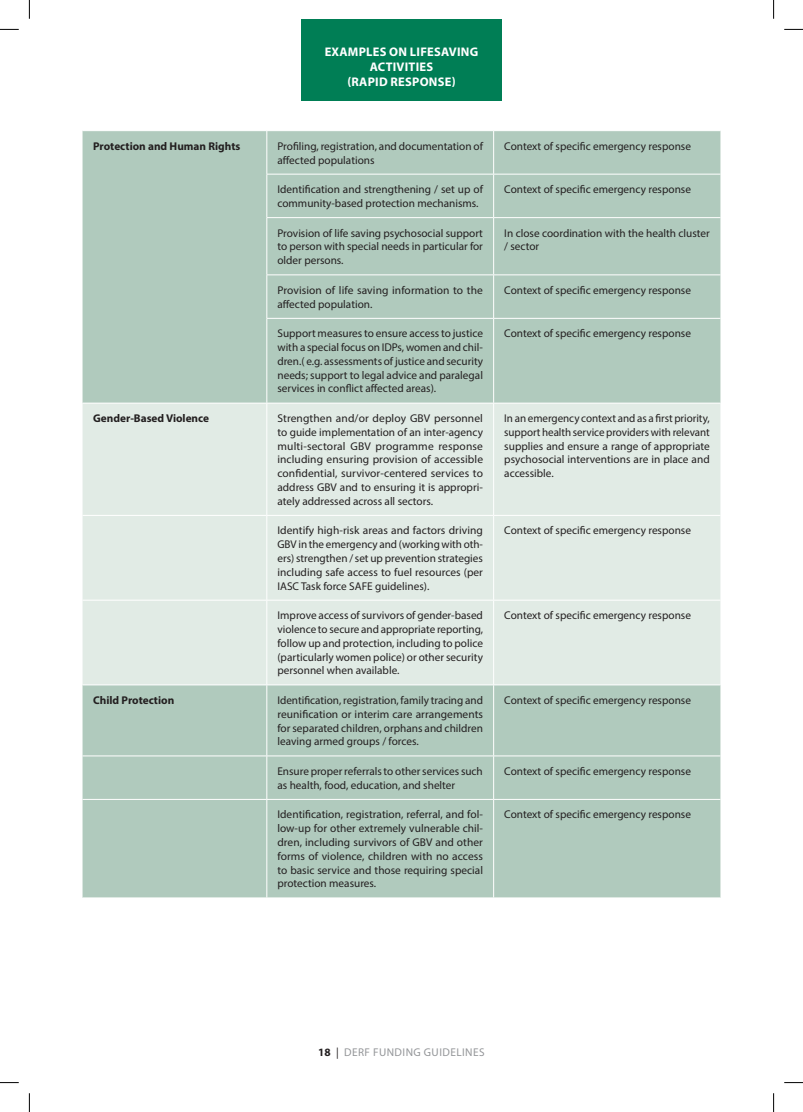
<style>
.page{position:relative;width:803px;height:1112px;background:#fff}
.page>*{position:absolute;margin:0;border:0;box-sizing:border-box;transform-origin:0 0}
.t1{font:700 12.5px/15px "Myriad Pro";letter-spacing:.02em;color:#fff;text-align:center}
.t2{font:11.25px/13.8px "Myriad Pro";color:#231f20;text-align:justify}
.t3{font:700 11.25px "Myriad Pro";color:#231f20}
.t4{font:11.25px "Myriad Pro";letter-spacing:.04em;color:#939598}
.s1{font-weight:700;color:#231f20}
.s2{color:#231f20}
</style>
<div class="page">
<div style="left:301px;top:19px;width:201px;height:81px;background:#007e55"></div>
<div style="left:83px;top:131px;width:637px;height:766px;background:#b0cabd"></div>
<div style="left:83px;top:403px;width:637px;height:281px;background:#e1ebe5"></div>
<hr style="left:266px;top:131px;width:1px;height:43px;background:#fff">
<hr style="left:493px;top:131px;width:1px;height:43px;background:#fff">
<hr style="left:266px;top:174px;width:228px;height:1px;background:#fff">
<hr style="left:266px;top:174px;width:1px;height:43px;background:#fff">
<hr style="left:494px;top:174px;width:226px;height:1px;background:#fff">
<hr style="left:493px;top:174px;width:1px;height:43px;background:#fff">
<hr style="left:266px;top:217px;width:228px;height:1px;background:#fff">
<hr style="left:266px;top:218px;width:1px;height:56px;background:#fff">
<hr style="left:494px;top:217px;width:226px;height:1px;background:#fff">
<hr style="left:493px;top:218px;width:1px;height:56px;background:#fff">
<hr style="left:266px;top:274px;width:228px;height:1px;background:#fff">
<hr style="left:266px;top:275px;width:1px;height:43px;background:#fff">
<hr style="left:494px;top:274px;width:226px;height:1px;background:#fff">
<hr style="left:493px;top:275px;width:1px;height:43px;background:#fff">
<hr style="left:266px;top:318px;width:228px;height:1px;background:#fff">
<hr style="left:266px;top:318px;width:1px;height:84px;background:#fff">
<hr style="left:494px;top:318px;width:226px;height:1px;background:#fff">
<hr style="left:493px;top:318px;width:1px;height:84px;background:#fff">
<hr style="left:83px;top:402px;width:184px;height:1px;background:#fff">
<hr style="left:267px;top:402px;width:227px;height:1px;background:#fff">
<hr style="left:266px;top:403px;width:1px;height:112px;background:#fff">
<hr style="left:494px;top:402px;width:226px;height:1px;background:#fff">
<hr style="left:493px;top:403px;width:1px;height:112px;background:#fff">
<hr style="left:83px;top:515px;width:184px;height:1px;background:#fff">
<hr style="left:267px;top:515px;width:227px;height:1px;background:#fff">
<hr style="left:266px;top:515px;width:1px;height:84px;background:#fff">
<hr style="left:494px;top:515px;width:226px;height:1px;background:#fff">
<hr style="left:493px;top:515px;width:1px;height:84px;background:#fff">
<hr style="left:83px;top:599px;width:184px;height:1px;background:#fff">
<hr style="left:267px;top:599px;width:227px;height:1px;background:#fff">
<hr style="left:266px;top:600px;width:1px;height:84px;background:#fff">
<hr style="left:494px;top:599px;width:226px;height:1px;background:#fff">
<hr style="left:493px;top:600px;width:1px;height:84px;background:#fff">
<hr style="left:83px;top:684px;width:184px;height:1px;background:#fff">
<hr style="left:267px;top:684px;width:227px;height:1px;background:#fff">
<hr style="left:266px;top:685px;width:1px;height:70px;background:#fff">
<hr style="left:494px;top:684px;width:226px;height:1px;background:#fff">
<hr style="left:493px;top:685px;width:1px;height:70px;background:#fff">
<hr style="left:83px;top:755px;width:184px;height:1px;background:#fff">
<hr style="left:267px;top:755px;width:227px;height:1px;background:#fff">
<hr style="left:266px;top:756px;width:1px;height:42px;background:#fff">
<hr style="left:494px;top:755px;width:226px;height:1px;background:#fff">
<hr style="left:493px;top:756px;width:1px;height:42px;background:#fff">
<hr style="left:83px;top:798px;width:184px;height:1px;background:#fff">
<hr style="left:267px;top:798px;width:227px;height:1px;background:#fff">
<hr style="left:266px;top:799px;width:1px;height:98px;background:#fff">
<hr style="left:494px;top:798px;width:226px;height:1px;background:#fff">
<hr style="left:493px;top:799px;width:1px;height:98px;background:#fff">
<svg style="left:0;top:29px;width:19px;height:1px"></svg>
<svg style="left:784px;top:29px;width:19px;height:1px"></svg>
<svg style="left:0;top:1082px;width:19px;height:1px"></svg>
<svg style="left:784px;top:1082px;width:19px;height:1px"></svg>
<svg style="left:29px;top:0;width:1px;height:19px"></svg>
<svg style="left:29px;top:1093px;width:1px;height:18px"></svg>
<svg style="left:773px;top:0;width:1px;height:19px"></svg>
<svg style="left:773px;top:1093px;width:1px;height:18px"></svg>
<p class="t1" style="left:325px;top:44px;width:155px">EXAMPLES ON LIFESAVING<br>ACTIVITIES<br>(RAPID RESPONSE)</p>
<p class="t3" style="left:93px;top:139px;width:149px">Protection and Human Rights</p>
<p class="t2" style="left:277px;top:139px;width:207px">Profiling, registration, and documentation of affected populations</p>
<p class="t2" style="left:504px;top:139px;width:188px">Context of specific emergency response</p>
<p class="t2" style="left:277px;top:182px;width:207px">Identification and strengthening / set up of community-based protection mechanisms.</p>
<p class="t2" style="left:504px;top:182px;width:188px">Context of specific emergency response</p>
<p class="t2" style="left:277px;top:226px;width:207px">Provision of life saving psychosocial support to person with special needs in particular for older persons.</p>
<p class="t2" style="left:504px;top:226px;width:207px">In close coordination with the health cluster / sector</p>
<p class="t2" style="left:277px;top:283px;width:207px">Provision of life saving information to the affected population.</p>
<p class="t2" style="left:504px;top:283px;width:188px">Context of specific emergency response</p>
<p class="t2" style="left:277px;top:326px;width:207px">Support measures to ensure access to justice with a special focus on IDPs, women and chil&shy;dren.( e.g. assessments of justice and security needs; support to legal advice and paralegal services in conflict affected areas).</p>
<p class="t2" style="left:504px;top:326px;width:188px">Context of specific emergency response</p>
<p class="t3" style="left:93px;top:411px;width:117px">Gender-Based Violence</p>
<p class="t2" style="left:277px;top:411px;width:207px">Strengthen and/or deploy GBV personnel to guide implementation of an inter-agency multi-sectoral GBV programme response including ensuring provision of accessible confidential, survivor-centered services to address GBV and to ensuring it is appropri&shy;ately addressed across all sectors.</p>
<p class="t2" style="left:504px;top:411px;width:207px">In an emergency context and as a first priority, support health service providers with relevant supplies and ensure a range of appropriate psychosocial interventions are in place and accessible.</p>
<p class="t2" style="left:277px;top:523px;width:207px">Identify high-risk areas and factors driving GBV in the emergency and (working with oth&shy;ers) strengthen / set up prevention strategies including safe access to fuel resources (per IASC Task force SAFE guidelines).</p>
<p class="t2" style="left:504px;top:523px;width:188px">Context of specific emergency response</p>
<p class="t2" style="left:277px;top:608px;width:207px">Improve access of survivors of gender-based violence to secure and appropriate reporting, follow up and protection, including to police (particularly women police) or other security personnel when available.</p>
<p class="t2" style="left:504px;top:608px;width:188px">Context of specific emergency response</p>
<p class="t3" style="left:93px;top:692px;width:83px">Child Protection</p>
<p class="t2" style="left:277px;top:693px;width:207px">Identification, registration, family tracing and reunification or interim care arrangements for separated children, orphans and children leaving armed groups / forces.</p>
<p class="t2" style="left:504px;top:693px;width:188px">Context of specific emergency response</p>
<p class="t2" style="left:277px;top:764px;width:207px">Ensure proper referrals to other services such as health, food, education, and shelter</p>
<p class="t2" style="left:504px;top:764px;width:188px">Context of specific emergency response</p>
<p class="t2" style="left:277px;top:807px;width:207px">Identification, registration, referral, and fol&shy;low-up for other extremely vulnerable chil&shy;dren, including survivors of GBV and other forms of violence, children with no access to basic service and those requiring special protection measures.</p>
<p class="t2" style="left:504px;top:807px;width:188px">Context of specific emergency response</p>
<p class="t4" style="left:318px;top:1044px;width:168px"><span class="s1">18</span> <span class="s2">|</span> DERF FUNDING GUIDELINES</p>
</div>
